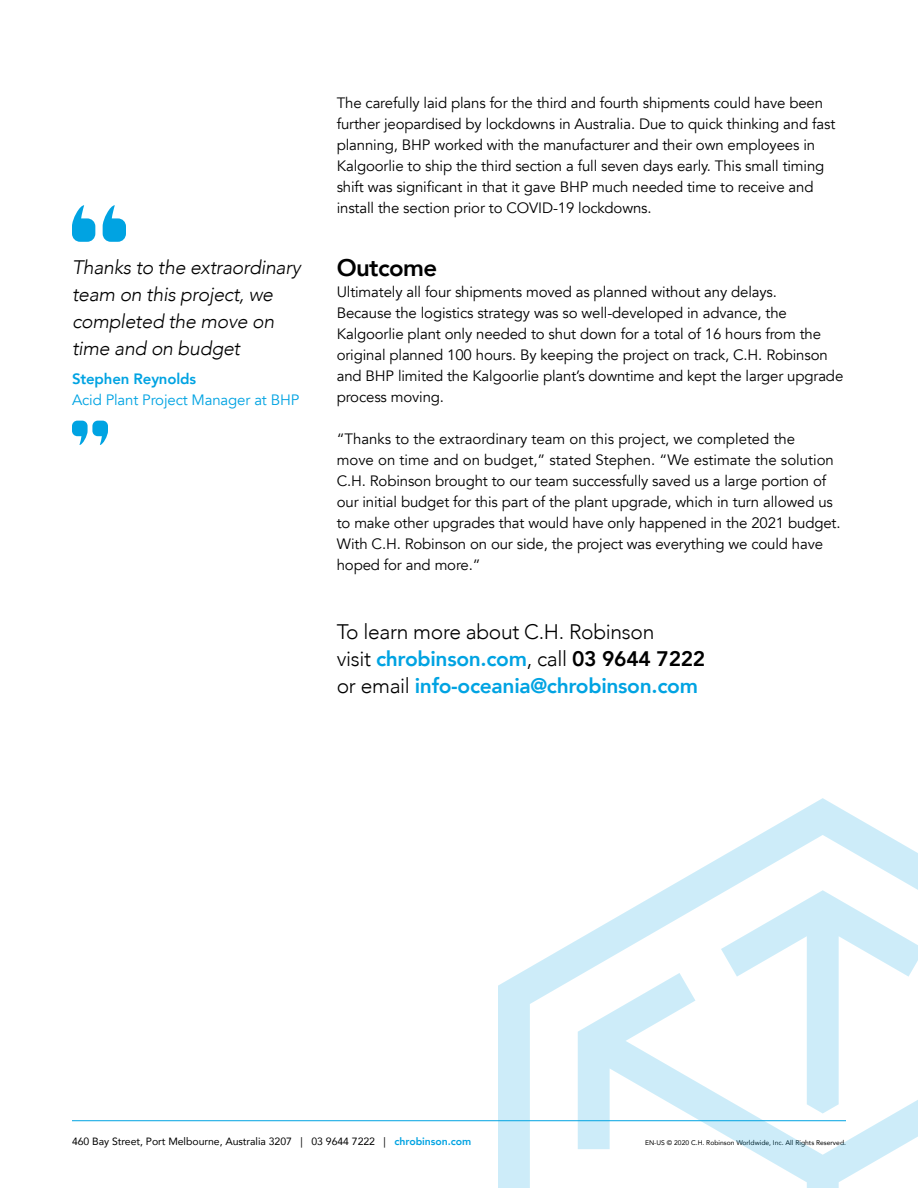
<style>
.page{position:relative;width:918px;height:1188px;background:#fff}
.page>*{position:absolute;margin:0;border:0;box-sizing:border-box;transform-origin:0 0}
.t1{font:800 24px "Avenir";letter-spacing:-.025em;color:#000}
.t2{font:300 21px/27px "Avenir";letter-spacing:-.015em;color:#000}
.t3{font:italic 300 19.5px/27px "Avenir";letter-spacing:-.015em;color:#000}
.t4{font:15px/21px "Avenir";letter-spacing:-.01em;color:#000}
.t5{font:15px "Avenir";letter-spacing:-.01em;color:#00a3e2}
.t6{font:800 15px "Avenir";letter-spacing:-.01em;color:#00a3e2}
.t7{font:10.5px "Avenir";letter-spacing:-.005em;color:#000}
.t8{font:6.75px "Avenir";color:#000}
.s1{font-weight:800;color:#00a3e2}
.s2{font-weight:800}
</style>
<div class="page">
<hr style="left:72px;top:1120px;width:774px;height:1px;background:#00a3e2">
<svg style="left:498px;top:798px;width:420px;height:390px"></svg>
<svg style="left:578px;top:973px;width:340px;height:215px"></svg>
<svg style="left:72px;top:205px;width:23px;height:37px"></svg>
<svg style="left:103px;top:205px;width:23px;height:37px"></svg>
<svg style="left:72px;top:421px;width:36px;height:24px"></svg>
<h3 class="t3" style="left:72px;top:254px;width:230px">Thanks to the extraordinary team on this project, we completed the move on time and on budget</h3>
<p class="t6" style="left:72px;top:367px;width:126px">Stephen Reynolds</p>
<p class="t5" style="left:72px;top:391px;width:229px">Acid Plant Project Manager at BHP</p>
<p class="t4" style="left:337px;top:93px;width:500px">The carefully laid plans for the third and fourth shipments could have been further jeopardised by lockdowns in Australia. Due to quick thinking and fast planning, BHP worked with the manufacturer and their own employees in Kalgoorlie to ship the third section a full seven days early. This small timing shift was significant in that it gave BHP much needed time to receive and install the section prior to COVID-19 lockdowns.</p>
<h1 class="t1" style="left:337px;top:249px;width:102px">Outcome</h1>
<p class="t4" style="left:337px;top:282px;width:508px">Ultimately all four shipments moved as planned without any delays.<br>Because the logistics strategy was so well-developed in advance, the Kalgoorlie plant only needed to shut down for a total of 16 hours from the original planned 100 hours. By keeping the project on track, C.H. Robinson and BHP limited the Kalgoorlie plant’s downtime and kept the larger upgrade process moving.</p>
<p class="t4" style="left:337px;top:429px;width:505px">“Thanks to the extraordinary team on this project, we completed the<br>move on time and on budget,” stated Stephen. “We estimate the solution C.H. Robinson brought to our team successfully saved us a large portion of our initial budget for this part of the plant upgrade, which in turn allowed us to make other upgrades that would have only happened in the 2021 budget.<br>With C.H. Robinson on our side, the project was everything we could have hoped for and more.”</p>
<h2 class="t2" style="left:337px;top:618px;width:370px">To learn more about C.H. Robinson<br>visit <span class="s1">chrobinson.com</span>, call <span class="s2">03 9644 7222 </span>or email <span class="s1">info-oceania@chrobinson.com</span></h2>
<p class="t7" style="left:72px;top:1132px;width:401px">460 Bay Street, Port Melbourne, Australia 3207 | 03 9644 7222 | <span class="s1">chrobinson.com</span></p>
<p class="t8" style="left:645px;top:1137px;width:202px">EN-US © 2020 C.H. Robinson Worldwide, Inc. All Rights Reserved.</p>
</div>
